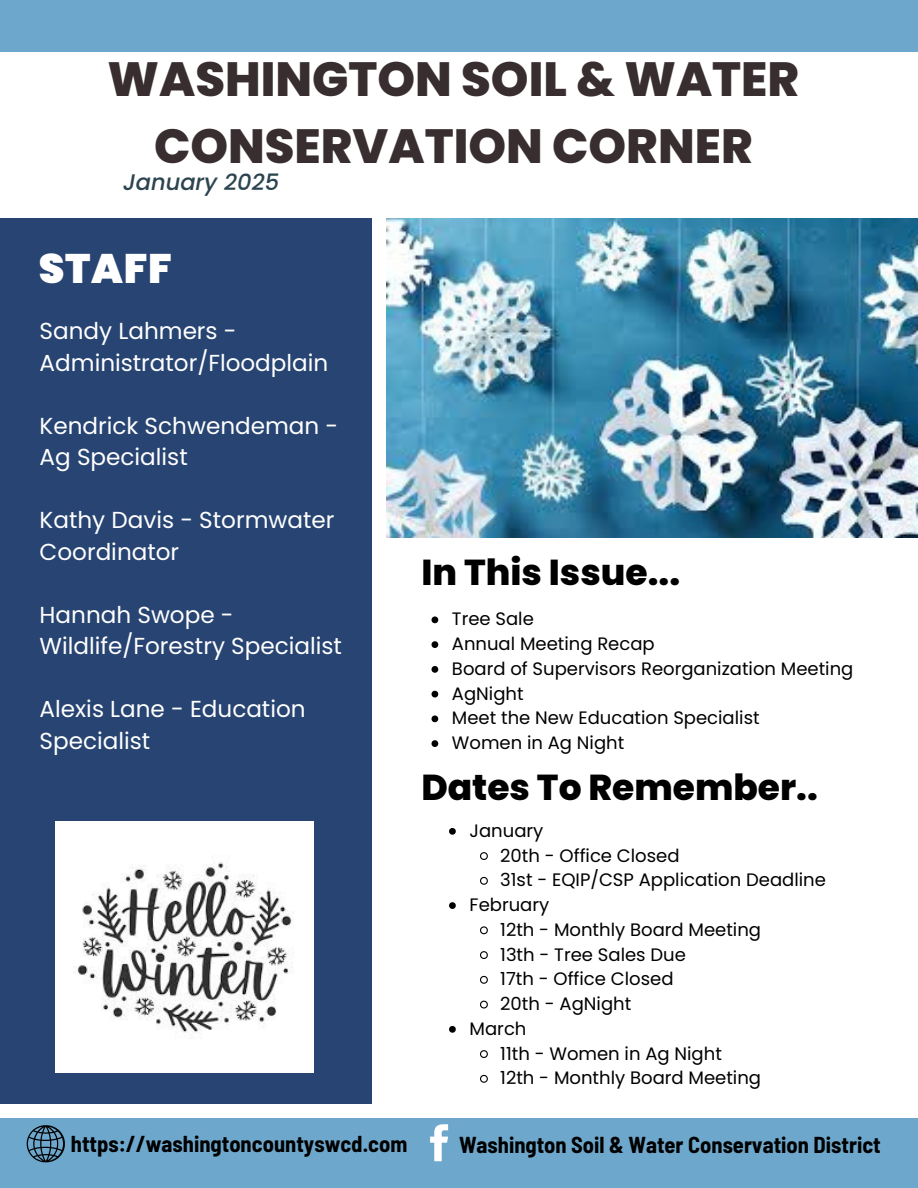
<style>
.page{position:relative;width:918px;height:1188px;background:#fff}
.page>*{position:absolute;margin:0;border:0;box-sizing:border-box;transform-origin:0 0}
.t1{font:800 48px/66.3px "Poppins";color:#382e30;text-align:center}
.t2{font:900 41.25px "Poppins";letter-spacing:.015em;color:#fff}
.t3{font:800 36px "Poppins";color:#000}
.t4{font:23.1px/31.5px "Poppins";color:#fff}
.t5{font:700 semi-condensed 22.5px "Barlow";color:#000}
.t6{font:italic 500 22.5px "Poppins";color:#2c4450}
.t7{font:18px "Poppins";color:#000}
</style>
<div class="page">
<img style="left:387px;top:218px;width:531px;height:320px">
<div style="left:0;top:218px;width:372px;height:886px;background:#274472"></div>
<img style="left:56px;top:822px;width:257px;height:251px">
<div style="left:0;top:1118px;width:918px;height:70px;background:#6da7cc"></div>
<div style="left:0;top:0;width:918px;height:52px;background:#6da7cc"></div>
<svg style="left:27px;top:1125px;width:38px;height:37px"></svg>
<svg style="left:430px;top:1124px;width:18px;height:37px"></svg>
<svg style="left:432px;top:616px;width:6px;height:7px"></svg>
<svg style="left:432px;top:641px;width:6px;height:7px"></svg>
<svg style="left:432px;top:666px;width:6px;height:7px"></svg>
<svg style="left:432px;top:691px;width:6px;height:6px"></svg>
<svg style="left:432px;top:715px;width:6px;height:7px"></svg>
<svg style="left:432px;top:740px;width:6px;height:7px"></svg>
<svg style="left:449px;top:828px;width:7px;height:7px"></svg>
<svg style="left:480px;top:852px;width:8px;height:8px"></svg>
<svg style="left:480px;top:876px;width:8px;height:9px"></svg>
<svg style="left:449px;top:902px;width:7px;height:7px"></svg>
<svg style="left:480px;top:926px;width:8px;height:9px"></svg>
<svg style="left:480px;top:951px;width:8px;height:8px"></svg>
<svg style="left:480px;top:975px;width:8px;height:9px"></svg>
<svg style="left:480px;top:1000px;width:8px;height:9px"></svg>
<svg style="left:449px;top:1026px;width:7px;height:7px"></svg>
<svg style="left:480px;top:1050px;width:8px;height:8px"></svg>
<svg style="left:480px;top:1074px;width:8px;height:9px"></svg>
<h1 class="t1" style="left:107px;top:46px;width:693px">WASHINGTON SOIL &amp; WATER<br>CONSERVATION CORNER</h1>
<h4 class="t6" style="left:123px;top:166px;width:158px">January 2025</h4>
<h2 class="t2" style="left:39px;top:239px;width:134px">STAFF</h2>
<h5 class="t4" style="left:40px;top:315px;width:290px">Sandy Lahmers -<br>Administrator/Floodplain</h5>
<h5 class="t4" style="left:40px;top:410px;width:300px">Kendrick Schwendeman -<br>Ag Specialist</h5>
<h5 class="t4" style="left:40px;top:504px;width:296px">Kathy Davis - Stormwater<br>Coordinator</h5>
<h5 class="t4" style="left:40px;top:599px;width:304px">Hannah Swope -<br>Wildlife/Forestry Specialist</h5>
<h5 class="t4" style="left:40px;top:693px;width:268px">Alexis Lane - Education<br>Specialist</h5>
<p class="t3" style="left:421px;top:547px;width:260px">In This Issue...</p>
<p class="t7" style="left:452px;top:607px;width:83px">Tree Sale</p>
<h3 class="t7" style="left:452px;top:631px;width:204px">Annual Meeting Recap</h3>
<p class="t7" style="left:452px;top:656px;width:403px">Board of Supervisors Reorganization Meeting</p>
<p class="t7" style="left:452px;top:681px;width:73px">AgNight</p>
<p class="t7" style="left:452px;top:706px;width:309px">Meet the New Education Specialist</p>
<p class="t7" style="left:452px;top:730px;width:174px">Women in Ag Night</p>
<h3 class="t3" style="left:421px;top:762px;width:398px">Dates To Remember..</h3>
<p class="t7" style="left:470px;top:818px;width:75px">January</p>
<p class="t7" style="left:500px;top:843px;width:181px">20th - Office Closed</p>
<p class="t7" style="left:500px;top:868px;width:327px">31st - EQIP/CSP Application Deadline</p>
<p class="t7" style="left:470px;top:892px;width:81px">February</p>
<p class="t7" style="left:500px;top:917px;width:262px">12th - Monthly Board Meeting</p>
<p class="t7" style="left:500px;top:942px;width:187px">13th - Tree Sales Due</p>
<p class="t7" style="left:500px;top:967px;width:175px">17th - Office Closed</p>
<p class="t7" style="left:500px;top:991px;width:133px">20th - AgNight</p>
<p class="t7" style="left:470px;top:1016px;width:58px">March</p>
<p class="t7" style="left:500px;top:1041px;width:223px">11th - Women in Ag Night</p>
<p class="t7" style="left:500px;top:1066px;width:262px">12th - Monthly Board Meeting</p>
<p class="t5" style="left:71px;top:1129px;width:338px">https://washingtoncountyswcd.com</p>
<p class="t5" style="left:459px;top:1130px;width:423px">Washington Soil &amp; Water Conservation District</p>
</div>
